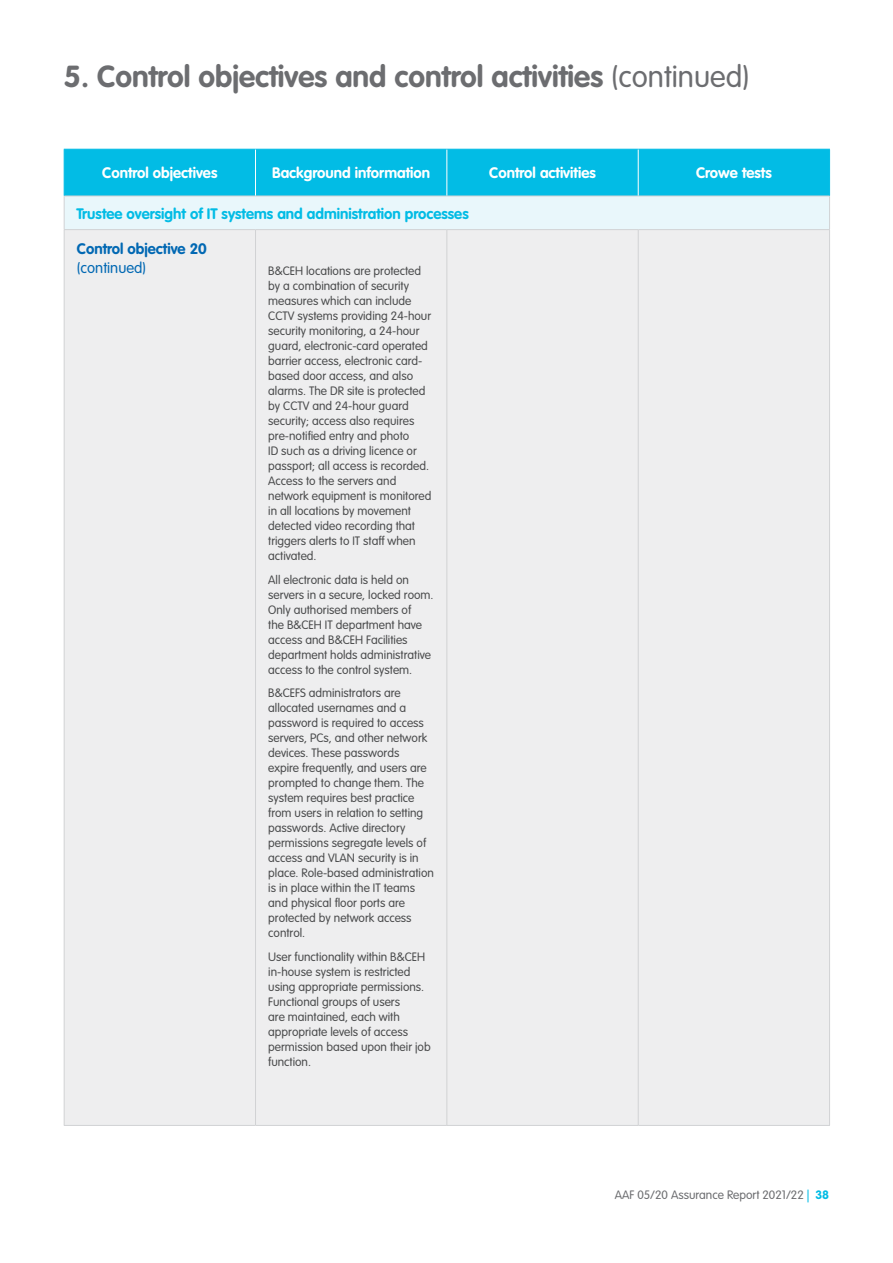
<style>
.page{position:relative;width:893px;height:1263px;background:#fff}
.page>*{position:absolute;margin:0;border:0;box-sizing:border-box;transform-origin:0 0}
.Main_Heading{font:700 30px "VAG Rounded Std";color:#6c6d70}
.Table_Heading_Style{font:700 15px "VAG Rounded Std";color:#fff}
.Table_Heading_Style-2{font:700 15px "VAG Rounded Std";color:#02bce5}
.Sub-heading_2{font:700 15px/19.5px "VAG Rounded Std";color:#0168b3}
.Table_Body_Style{font:300 12px/15px "VAG Rounded Std";color:#4b4c4d}
.t1{font:300 12px "VAG Rounded Std";color:#6c6d70}
.s1{font-weight:300}
.s2{color:#02bce5}
.s3{font-weight:700;color:#02bce5}
</style>
<div class="page">
<div style="left:65px;top:150px;width:764px;height:46px;background:#02bce5"></div>
<div style="left:64px;top:196px;width:766px;height:34px;background:#e9f7fb"></div>
<div style="left:65px;top:230px;width:764px;height:895px;background:#eeeeef"></div>
<hr style="left:64px;top:149px;width:191px;height:1px;background:#02bce5">
<hr style="left:255px;top:149px;width:192px;height:1px;background:#02bce5">
<hr style="left:447px;top:149px;width:191px;height:1px;background:#02bce5">
<hr style="left:638px;top:149px;width:192px;height:1px;background:#02bce5">
<hr style="left:64px;top:196px;width:1px;height:33px;background:#d1d2d4">
<hr style="left:64px;top:196px;width:191px;height:1px;background:#d1d2d4">
<hr style="left:255px;top:196px;width:192px;height:1px;background:#d1d2d4">
<hr style="left:447px;top:196px;width:191px;height:1px;background:#d1d2d4">
<hr style="left:638px;top:196px;width:192px;height:1px;background:#d1d2d4">
<hr style="left:64px;top:229px;width:191px;height:1px;background:#d1d2d4">
<hr style="left:255px;top:229px;width:192px;height:1px;background:#d1d2d4">
<hr style="left:447px;top:229px;width:191px;height:1px;background:#d1d2d4">
<hr style="left:638px;top:229px;width:192px;height:1px;background:#d1d2d4">
<hr style="left:64px;top:1125px;width:191px;height:1px;background:#d1d2d4">
<hr style="left:255px;top:1125px;width:192px;height:1px;background:#d1d2d4">
<hr style="left:447px;top:1125px;width:191px;height:1px;background:#d1d2d4">
<hr style="left:638px;top:1125px;width:192px;height:1px;background:#d1d2d4">
<hr style="left:64px;top:150px;width:1px;height:46px;background:#02bce5">
<hr style="left:829px;top:150px;width:1px;height:46px;background:#02bce5">
<hr style="left:255px;top:150px;width:1px;height:46px;background:#fff">
<hr style="left:638px;top:150px;width:1px;height:46px;background:#fff">
<hr style="left:829px;top:196px;width:1px;height:33px;background:#d1d2d4">
<hr style="left:446px;top:150px;width:1px;height:46px;background:#fff">
<hr style="left:64px;top:230px;width:1px;height:895px;background:#d1d2d4">
<hr style="left:255px;top:230px;width:1px;height:895px;background:#d1d2d4">
<hr style="left:446px;top:230px;width:1px;height:895px;background:#d1d2d4">
<hr style="left:638px;top:230px;width:1px;height:895px;background:#d1d2d4">
<hr style="left:829px;top:230px;width:1px;height:895px;background:#d1d2d4">
<p class="Main_Heading" style="left:64px;top:59px;width:687px">5. Control objectives and control activities <span class="s1">(continued)</span></p>
<p class="Table_Heading_Style" style="left:102px;top:164px;width:117px">Control objectives</p>
<p class="Table_Heading_Style" style="left:272px;top:164px;width:160px">Background information</p>
<p class="Table_Heading_Style" style="left:489px;top:164px;width:108px">Control activities</p>
<p class="Table_Heading_Style" style="left:696px;top:164px;width:77px">Crowe tests</p>
<p class="Table_Heading_Style-2" style="left:76px;top:204px;width:394px">Trustee oversight of IT systems and administration processes</p>
<p class="Sub-heading_2" style="left:77px;top:239px;width:131px">Control objective 20 <span class="s1">(continued)</span></p>
<p class="Table_Body_Style" style="left:268px;top:264px;width:165px">B&amp;CEH locations are protected by a combination of security measures which can include<br>CCTV systems providing 24-hour security monitoring, a 24-hour guard, electronic-card operated barrier access, electronic card&shy;based door access, and also alarms. The DR site is protected by CCTV and 24-hour guard security; access also requires pre-notified entry and photo<br>ID such as a driving licence or passport; all access is recorded.<br>Access to the servers and network equipment is monitored in all locations by movement detected video recording that triggers alerts to IT staff when activated.</p>
<p class="Table_Body_Style" style="left:268px;top:572px;width:167px">All electronic data is held on servers in a secure, locked room.<br>Only authorised members of<br>the B&amp;CEH IT department have access and B&amp;CEH Facilities department holds administrative access to the control system.</p>
<p class="Table_Body_Style" style="left:268px;top:686px;width:167px">B&amp;CEFS administrators are allocated usernames and a password is required to access servers, PCs, and other network devices. These passwords<br>expire frequently, and users are prompted to change them. The system requires best practice from users in relation to setting passwords. Active directory permissions segregate levels of access and VLAN security is in place. Role-based administration is in place within the IT teams and physical floor ports are protected by network access control.</p>
<p class="Table_Body_Style" style="left:268px;top:949px;width:164px">User functionality within B&amp;CEH in-house system is restricted using appropriate permissions.<br>Functional groups of users<br>are maintained, each with appropriate levels of access permission based upon their job function.</p>
<p class="t1" style="left:615px;top:1188px;width:216px">AAF 05/20 Assurance Report 2021/22 <span class="s2">|</span> <span class="s3">38</span></p>
</div>
